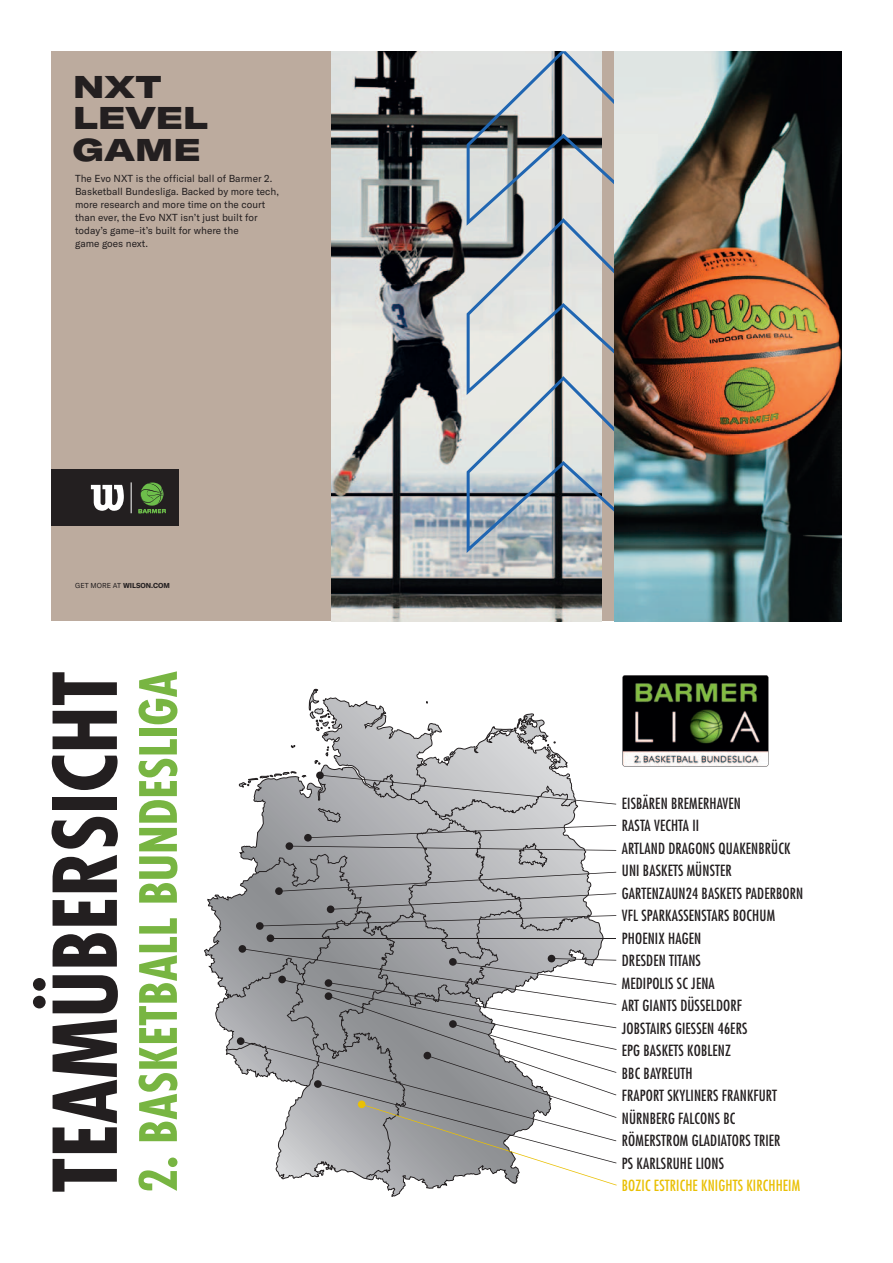
<style>
.page{position:relative;width:893px;height:1263px;background:#fff}
.page>*{position:absolute;margin:0;border:0;box-sizing:border-box;transform-origin:0 0}
.t1{font:700 condensed 85.35px "Futura";color:#231f20}
.t2{font:700 condensed 50.1px "Futura";color:#78b542}
.t3{font:900 expanded 31.05px/31px "GT America";color:#231f20}
.t4{font:condensed 15px/22.5px "Futura";letter-spacing:.01em;color:#231f20}
.t5{font:condensed 15px "Futura";letter-spacing:.01em;color:#e9c005}
.t6{font:10.05px/13px "GT America";color:#231f20}
.t7{font:700 7.05px "GT America";color:#231f20}
.s1{font-weight:400}
</style>
<div class="page">
<div style="left:51px;top:51px;width:791px;height:570px;background:#bcab9e"></div>
<img style="left:331px;top:51px;width:270px;height:570px">
<svg style="left:467px;top:51px;width:148px;height:502px"></svg>
<img style="left:615px;top:51px;width:227px;height:570px">
<div style="left:51px;top:469px;width:127px;height:57px;background:#231f20"></div>
<svg style="left:91px;top:485px;width:33px;height:26px"></svg>
<hr style="left:131px;top:482px;width:1px;height:31px;background:#fff">
<svg style="left:138px;top:482px;width:28px;height:31px"></svg>
<svg style="left:622px;top:675px;width:146px;height:91px"></svg>
<svg style="left:204px;top:894px;width:399px;height:303px"></svg>
<svg style="left:226px;top:784px;width:364px;height:395px"></svg>
<div style="left:304px;top:834px;width:8px;height:7px;background:#231f20;border-radius:50%"></div>
<div style="left:286px;top:842px;width:7px;height:8px;background:#231f20;border-radius:50%"></div>
<svg style="left:239px;top:689px;width:377px;height:115px"></svg>
<svg style="left:308px;top:825px;width:308px;height:13px"></svg>
<svg style="left:289px;top:846px;width:327px;height:5px"></svg>
<div style="left:256px;top:922px;width:8px;height:8px;background:#231f20;border-radius:50%"></div>
<div style="left:267px;top:934px;width:7px;height:8px;background:#231f20;border-radius:50%"></div>
<div style="left:239px;top:945px;width:7px;height:8px;background:#231f20;border-radius:50%"></div>
<svg style="left:260px;top:872px;width:356px;height:54px"></svg>
<hr style="left:273px;top:938px;width:343px;height:1px;background:#231f20">
<div style="left:237px;top:1037px;width:7px;height:8px;background:#231f20;border-radius:50%"></div>
<svg style="left:241px;top:948px;width:376px;height:237px"></svg>
<h3 class="t3" style="left:73px;top:71px;width:137px">NXT<br>LEVEL<br>GAME</h3>
<p class="t6" style="left:75px;top:172px;width:205px">The Evo NXT is the official ball of Barmer 2.<br>Basketball Bundesliga. Backed by more tech, more research and more time on the court than ever, the Evo NXT isn’t just built for today’s game–it’s built for where the<br>game goes next.</p>
<p class="t7" style="left:75px;top:582px;width:96px"><span class="s1">GET MORE AT</span> WILSON.COM</p>
<h1 class="t1" style="left:30px;top:1193px;width:523px;rotate:-90deg">teamübeRsicht</h1>
<h2 class="t2" style="left:126px;top:1193px;width:523px;rotate:-90deg">2. basketball bunDesliga</h2>
<p class="t4" style="left:622px;top:792px;width:183px">EISBÄREN BREMERHAVEN<br>RASTA VECHTA II<br>ARTLAND DRAGONS QUAKENBRÜCK<br>UNI BASKETS MÜNSTER<br>GARTENZAUN24 BASKETS PADERBORN<br>VFL SPARKASSENSTARS BOCHUM<br>PHOENIX HAGEN<br>DRESDEN TITANS<br>MEDIPOLIS SC JENA<br>ART GIANTS DÜSSELDORF<br>JOBSTAIRS GIESSEN 46ERS<br>EPG BASKETS KOBLENZ<br>BBC BAYREUTH<br>FRAPORT SKYLINERS FRANKFURT<br>NÜRNBERG FALCONS BC<br>RÖMERSTROM GLADIATORS TRIER<br>PS KARLSRUHE LIONS</p>
<p class="t5" style="left:622px;top:1176px;width:180px">BOZIC ESTRICHE KNIGHTS KIRCHHEIM</p>
</div>
